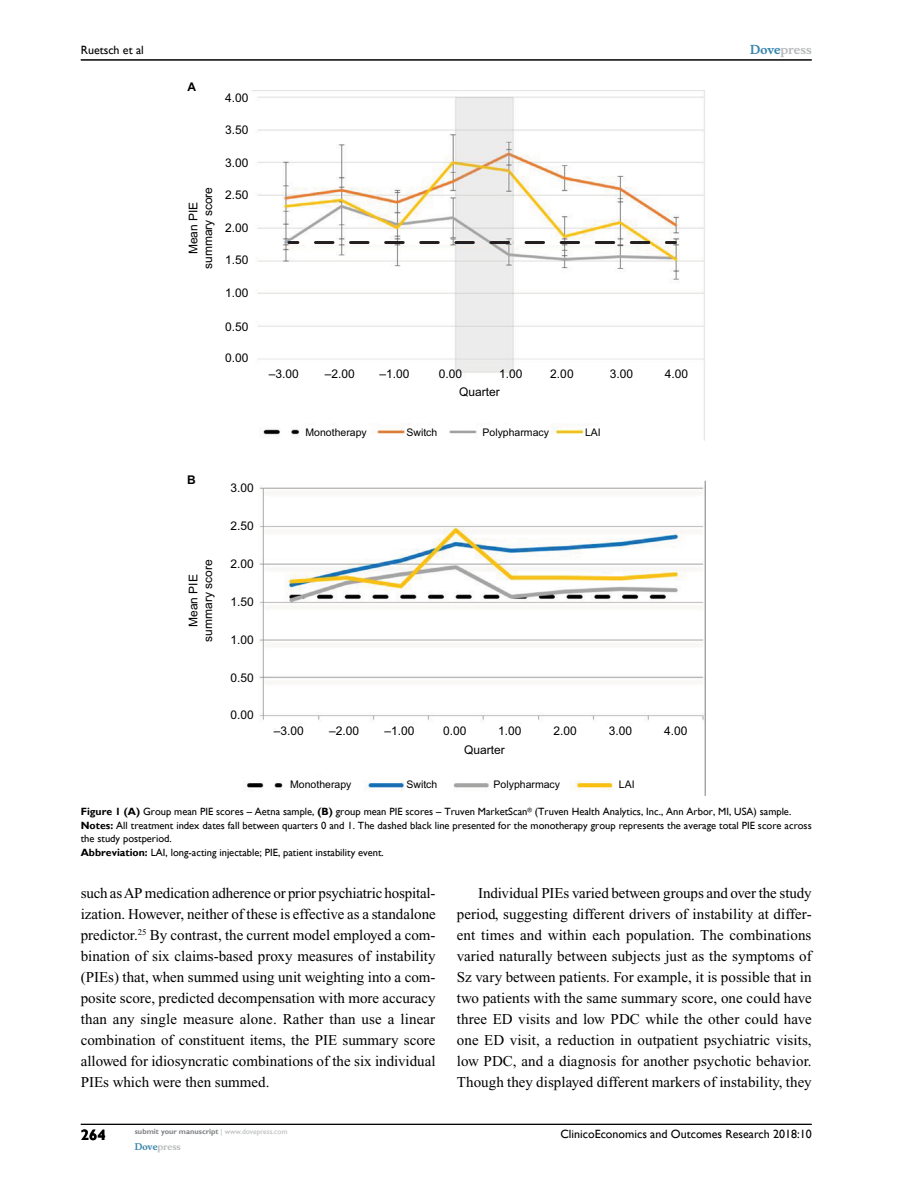
<style>
.page{position:relative;width:918px;height:1188px;background:#fff}
.page>*{position:absolute;margin:0;border:0;box-sizing:border-box;transform-origin:0 0}
.t1{font:15px/21px "Times New Roman";color:#000;text-align:justify}
.t2{font:700 15px "Gill Sans";color:#000}
.t3{font:12px/14.4px "Arial";color:#000;text-align:center}
.t4{font:12px "Gill Sans";color:#000}
.t5{font:700 12px "Musee";color:#b8babc}
.t6{font:700 12px "Arial";color:#000}
.t7{font:10.5px/13.5px "Gill Sans";color:#000}
.t8{font:10.5px "Arial";color:#000}
.t9{font:700 9px "Musee";color:#b8babc}
.t10{font:700 7.5px "Gill Sans";color:#808285}
.s1{color:#3785ad}
.s2{font-weight:700}
.s3{font-weight:400;color:#b8babc}
</style>
<div class="page">
<hr style="left:81px;top:1124px;width:731px;height:1px;background:#000">
<hr style="left:81px;top:60px;width:731px;height:1px;background:#000">
<img style="left:246px;top:91px;width:459px;height:705px">
<svg style="left:289px;top:241px;width:9px;height:3px"></svg>
<svg style="left:315px;top:241px;width:343px;height:3px"></svg>
<svg style="left:666px;top:241px;width:9px;height:3px"></svg>
<p class="t4" style="left:81px;top:43px;width:65px">Ruetsch et al</p>
<p class="t5" style="left:750px;top:43px;width:63px"><span class="s1">Dove</span>press</p>
<p class="t6" style="left:187px;top:79px;width:10px">A</p>
<p class="t3" style="left:186px;top:269px;width:84px;rotate:-90deg">Mean PIE summary score</p>
<p class="t3" style="left:225px;top:90px;width:25px">4.00</p>
<p class="t3" style="left:225px;top:123px;width:25px">3.50</p>
<p class="t3" style="left:225px;top:156px;width:25px">3.00</p>
<p class="t3" style="left:225px;top:188px;width:25px">2.50</p>
<p class="t3" style="left:225px;top:220px;width:25px">2.00</p>
<p class="t3" style="left:225px;top:253px;width:25px">1.50</p>
<p class="t3" style="left:225px;top:286px;width:25px">1.00</p>
<p class="t3" style="left:225px;top:320px;width:25px">0.50</p>
<p class="t3" style="left:225px;top:351px;width:25px">0.00</p>
<p class="t6" style="left:187px;top:472px;width:10px">B</p>
<p class="t3" style="left:186px;top:642px;width:84px;rotate:-90deg">Mean PIE summary score</p>
<p class="t3" style="left:230px;top:481px;width:25px">3.00</p>
<p class="t3" style="left:230px;top:519px;width:25px">2.50</p>
<p class="t3" style="left:230px;top:557px;width:25px">2.00</p>
<p class="t3" style="left:230px;top:595px;width:25px">1.50</p>
<p class="t3" style="left:230px;top:633px;width:25px">1.00</p>
<p class="t3" style="left:230px;top:670px;width:25px">0.50</p>
<p class="t3" style="left:230px;top:708px;width:25px">0.00</p>
<p class="t3" style="left:269px;top:366px;width:32px">–3.00</p>
<p class="t3" style="left:325px;top:366px;width:32px">–2.00</p>
<p class="t3" style="left:380px;top:366px;width:32px">–1.00</p>
<p class="t3" style="left:439px;top:366px;width:25px">0.00</p>
<p class="t3" style="left:459px;top:364px;width:65px;line-height:18.8px;text-align:left;text-indent:40px">1.00<br>Quarter</p>
<p class="t8" style="left:306px;top:425px;width:63px">Monotherapy</p>
<p class="t8" style="left:406px;top:425px;width:32px">Switch</p>
<p class="t8" style="left:483px;top:425px;width:68px">Polypharmacy</p>
<p class="t8" style="left:585px;top:425px;width:17px">LAI</p>
<p class="t3" style="left:550px;top:366px;width:25px">2.00</p>
<p class="t3" style="left:610px;top:366px;width:25px">3.00</p>
<p class="t3" style="left:665px;top:366px;width:25px">4.00</p>
<p class="t3" style="left:274px;top:724px;width:32px">–3.00</p>
<p class="t3" style="left:329px;top:724px;width:32px">–2.00</p>
<p class="t3" style="left:384px;top:724px;width:32px">–1.00</p>
<p class="t3" style="left:443px;top:724px;width:25px">0.00</p>
<p class="t3" style="left:464px;top:722px;width:59px;line-height:18.8px;text-align:left;text-indent:34px">1.00<br>Quarter</p>
<p class="t3" style="left:554px;top:724px;width:25px">2.00</p>
<p class="t3" style="left:609px;top:724px;width:25px">3.00</p>
<p class="t3" style="left:664px;top:724px;width:25px">4.00</p>
<p class="t8" style="left:290px;top:777px;width:63px">Monotherapy</p>
<p class="t8" style="left:406px;top:777px;width:32px">Switch</p>
<p class="t8" style="left:494px;top:777px;width:68px">Polypharmacy</p>
<p class="t8" style="left:619px;top:777px;width:17px">LAI</p>
<p class="t7" style="left:81px;top:805px;width:732px"><span class="s2">Figure 1 (A)</span> Group mean PIE scores – Aetna sample, <span class="s2">(B)</span> group mean PIE scores – Truven MarketScan<sup>®</sup> (Truven Health Analytics, Inc., Ann Arbor, MI, USA) sample.<br><span class="s2">Notes:</span> All treatment index dates fall between quarters 0 and 1. The dashed black line presented for the monotherapy group represents the average total PIE score across the study postperiod.<br><span class="s2">Abbreviation:</span> LAI, long-acting injectable; PIE, patient instability event.</p>
<p class="t1" style="left:81px;top:883px;width:357px">such as AP medication adherence or prior psychiatric hospital&shy;ization. However, neither of these is effective as a standalone predictor.<sup>25</sup> By contrast, the current model employed a com&shy;bination of six claims-based proxy measures of instability (PIEs) that, when summed using unit weighting into a com&shy;posite score, predicted decompensation with more accuracy than any single measure alone. Rather than use a linear combination of constituent items, the PIE summary score allowed for idiosyncratic combinations of the six individual PIEs which were then summed.</p>
<p class="t1" style="left:457px;top:883px;width:356px;text-indent:21px">Individual PIEs varied between groups and over the study period, suggesting different drivers of instability at differ&shy;ent times and within each population. The combinations varied naturally between subjects just as the symptoms of Sz vary between patients. For example, it is possible that in two patients with the same summary score, one could have three ED visits and low PDC while the other could have one ED visit, a reduction in outpatient psychiatric visits, low PDC, and a diagnosis for another psychotic behavior.<br>Though they displayed different markers of instability, they</p>
<p class="t2" style="left:81px;top:1126px;width:26px">264</p>
<p class="t10" style="left:135px;top:1127px;width:154px">submit your manuscript <span class="s3">| www.dovepress.com</span></p>
<p class="t9" style="left:135px;top:1141px;width:48px"><span class="s1">Dove</span>press</p>
<p class="t4" style="left:560px;top:1127px;width:253px">ClinicoEconomics and Outcomes Research 2018:10</p>
</div>
